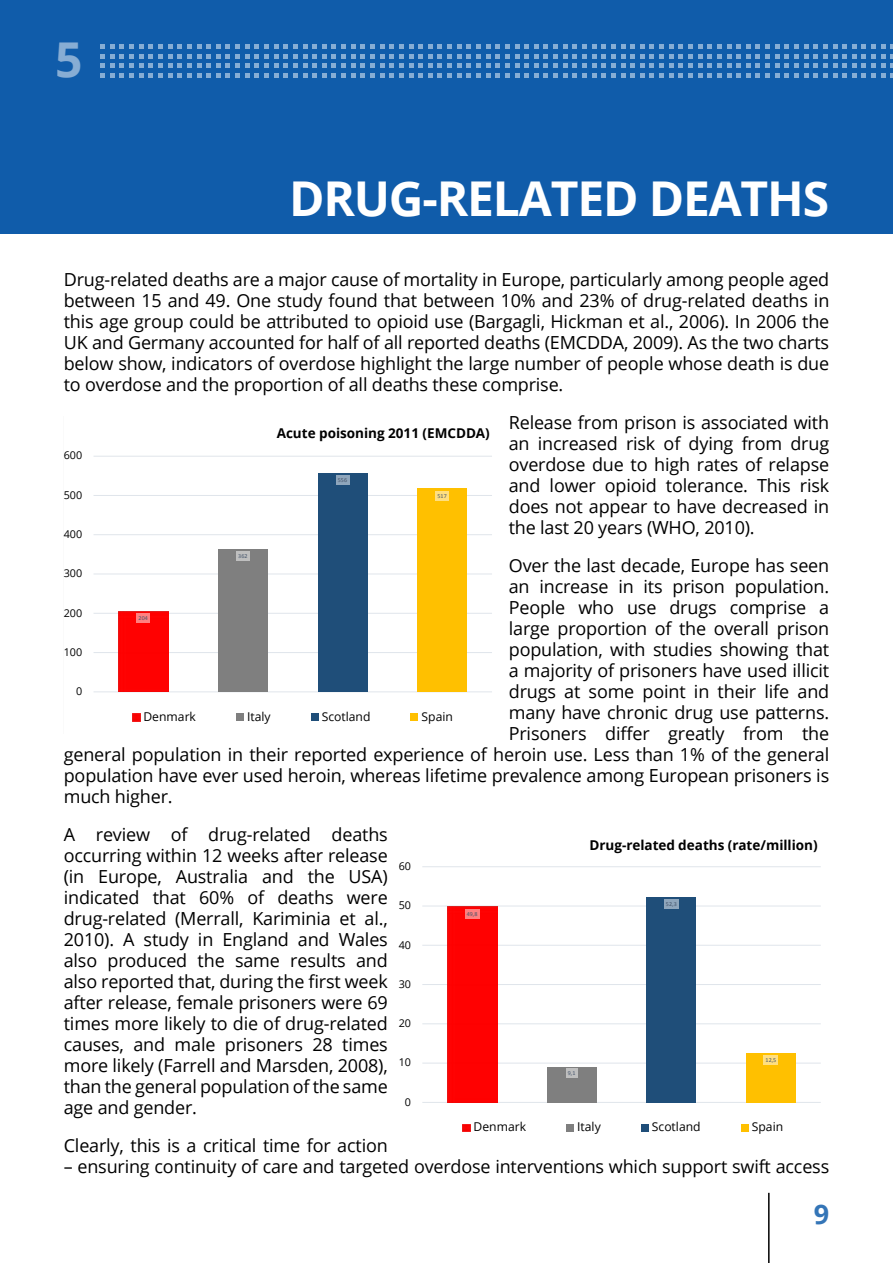
<style>
.page{position:relative;width:893px;height:1263px;background:#fff}
.page>*{position:absolute;margin:0;border:0;box-sizing:border-box;transform-origin:0 0}
.t1{font:700 48px "Open Sans";letter-spacing:-.025em;color:#fff}
.t2{font:700 48px "Open Sans";color:#87add4}
.t3{font:700 27px "Open Sans";color:#3475b7}
.t4{font:18px/21px "Open Sans";letter-spacing:-.01em;color:#000;text-align:justify}
.t5{font:700 13.5px "Open Sans";color:#000}
.t6{font:12.15px "Open Sans";color:#000}
.t7{font:10.8px "Open Sans";color:#000}
.t8{font:6.15px "Calibri";color:#44546a}
</style>
<div class="page">
<hr style="left:768px;top:1193px;width:2px;height:70px;background:#000">
<div style="left:0;top:0;width:893px;height:234px;background:#105caa"></div>
<svg style="left:100px;top:44px;width:793px;height:34px"></svg>
<img style="left:93px;top:456px;width:399px;height:266px">
<hr style="left:94px;top:692px;width:398px;height:1px;background:#e0e5eb">
<hr style="left:94px;top:652px;width:398px;height:1px;background:#e0e5eb">
<hr style="left:94px;top:613px;width:398px;height:1px;background:#e0e5eb">
<hr style="left:94px;top:574px;width:398px;height:1px;background:#e0e5eb">
<hr style="left:94px;top:534px;width:398px;height:1px;background:#e0e5eb">
<hr style="left:94px;top:495px;width:398px;height:1px;background:#e0e5eb">
<hr style="left:94px;top:456px;width:398px;height:1px;background:#e0e5eb">
<div style="left:118px;top:612px;width:50px;height:80px;background:#ff0101"></div>
<div style="left:218px;top:550px;width:50px;height:142px;background:#7f7f7f"></div>
<div style="left:318px;top:473px;width:49px;height:219px;background:#1f4e79"></div>
<div style="left:417px;top:489px;width:50px;height:203px;background:#ffc000"></div>
<div style="left:137px;top:614px;width:13px;height:9px;background:#ff8080"></div>
<div style="left:236px;top:552px;width:14px;height:9px;background:#bfbfbf"></div>
<div style="left:336px;top:475px;width:13px;height:10px;background:#8fa6bc"></div>
<div style="left:436px;top:491px;width:13px;height:9px;background:#ffdf80"></div>
<svg style="left:132px;top:714px;width:8px;height:7px"></svg>
<div style="left:236px;top:714px;width:8px;height:7px;background:#7f7f7f"></div>
<div style="left:311px;top:714px;width:7px;height:7px;background:#1f4e79"></div>
<div style="left:411px;top:714px;width:7px;height:7px;background:#ffc000"></div>
<img style="left:423px;top:905px;width:398px;height:227px">
<hr style="left:422px;top:1102px;width:399px;height:1px;background:#e0e5eb">
<hr style="left:422px;top:1063px;width:399px;height:1px;background:#e0e5eb">
<hr style="left:422px;top:1023px;width:399px;height:1px;background:#e0e5eb">
<hr style="left:422px;top:984px;width:399px;height:1px;background:#e0e5eb">
<hr style="left:422px;top:945px;width:399px;height:1px;background:#e0e5eb">
<hr style="left:422px;top:906px;width:399px;height:1px;background:#e0e5eb">
<hr style="left:422px;top:866px;width:399px;height:1px;background:#e0e5eb">
<div style="left:447px;top:907px;width:50px;height:195px;background:#ff0101"></div>
<div style="left:547px;top:1066px;width:50px;height:36px;background:#7f7f7f"></div>
<div style="left:646px;top:897px;width:50px;height:205px;background:#1f4e79"></div>
<div style="left:746px;top:1053px;width:50px;height:49px;background:#ffc000"></div>
<div style="left:465px;top:909px;width:14px;height:9px;background:#ff8080"></div>
<div style="left:566px;top:1068px;width:12px;height:10px;background:#bfbfbf"></div>
<div style="left:664px;top:899px;width:15px;height:9px;background:#8fa6bc"></div>
<div style="left:764px;top:1055px;width:14px;height:10px;background:#ffdf80"></div>
<svg style="left:463px;top:1124px;width:7px;height:8px"></svg>
<div style="left:566px;top:1124px;width:8px;height:8px;background:#7f7f7f"></div>
<div style="left:641px;top:1124px;width:7px;height:8px;background:#1f4e79"></div>
<div style="left:741px;top:1124px;width:7px;height:8px;background:#ffc000"></div>
<h1 class="t2" style="left:55px;top:26px;width:29px">5</h1>
<h1 class="t1" style="left:289px;top:165px;width:542px">DRUG-RELATED DEATHS</h1>
<p class="t4" style="left:64px;top:268px;width:767px">Drug-related deaths are a major cause of mortality in Europe, particularly among people aged between 15 and 49. One study found that between 10% and 23% of drug-related deaths in this age group could be attributed to opioid use (Bargagli, Hickman et al., 2006). In 2006 the UK and Germany accounted for half of all reported deaths (EMCDDA, 2009). As the two charts below show, indicators of overdose highlight the large number of people whose death is due to overdose and the proportion of all deaths these comprise.</p>
<p class="t4" style="left:509px;top:411px;width:322px">Release from prison is associated with an increased risk of dying from drug overdose due to high rates of relapse and lower opioid tolerance. This risk does not appear to have decreased in the last 20 years (WHO, 2010).</p>
<p class="t4" style="left:509px;top:554px;width:322px">Over the last decade, Europe has seen</p>
<p class="t4" style="left:509px;top:575px;width:322px">an increase in its prison population.</p>
<p class="t4" style="left:509px;top:596px;width:322px">People who use drugs comprise a</p>
<p class="t4" style="left:509px;top:617px;width:322px">large proportion of the overall prison</p>
<p class="t4" style="left:509px;top:638px;width:322px">population, with studies showing that</p>
<p class="t4" style="left:509px;top:659px;width:322px">a majority of prisoners have used illicit</p>
<p class="t4" style="left:509px;top:680px;width:322px">drugs at some point in their life and</p>
<p class="t4" style="left:509px;top:701px;width:322px">many have chronic drug use patterns.</p>
<p class="t4" style="left:509px;top:722px;width:322px">Prisoners differ greatly from the</p>
<p class="t4" style="left:64px;top:743px;width:767px">general population in their reported experience of heroin use. Less than 1% of the general</p>
<p class="t4" style="left:64px;top:764px;width:767px">population have ever used heroin, whereas lifetime prevalence among European prisoners is</p>
<p class="t4" style="left:64px;top:785px;width:110px">much higher.</p>
<p class="t4" style="left:64px;top:823px;width:326px">A review of drug-related deaths occurring within 12 weeks after release (in Europe, Australia and the USA) indicated that 60% of deaths were drug-related (Merrall, Kariminia et al., 2010). A study in England and Wales also produced the same results and also reported that, during the first week after release, female prisoners were 69 times more likely to die of drug-related causes, and male prisoners 28 times more likely (Farrell and Marsden, 2008), than the general population of the same age and gender.</p>
<p class="t4" style="left:64px;top:1134px;width:326px">Clearly, this is a critical time for action</p>
<p class="t4" style="left:64px;top:1155px;width:767px">– ensuring continuity of care and targeted overdose interventions which support swift access</p>
<p class="t5" style="left:277px;top:424px;width:215px">Acute poisoning 2011 (EMCDDA)</p>
<p class="t7" style="left:64px;top:448px;width:20px">600</p>
<p class="t8" style="left:338px;top:476px;width:11px">556</p>
<p class="t7" style="left:64px;top:487px;width:20px">500</p>
<p class="t8" style="left:438px;top:492px;width:11px">517</p>
<p class="t7" style="left:64px;top:527px;width:20px">400</p>
<p class="t8" style="left:238px;top:552px;width:11px">362</p>
<p class="t7" style="left:64px;top:566px;width:20px">300</p>
<p class="t7" style="left:64px;top:605px;width:20px">200</p>
<p class="t8" style="left:139px;top:614px;width:11px">204</p>
<p class="t7" style="left:64px;top:644px;width:20px">100</p>
<p class="t7" style="left:76px;top:684px;width:8px">0</p>
<p class="t6" style="left:143px;top:708px;width:54px">Denmark</p>
<p class="t6" style="left:247px;top:708px;width:25px">Italy</p>
<p class="t6" style="left:322px;top:708px;width:50px">Scotland</p>
<p class="t6" style="left:422px;top:708px;width:33px">Spain</p>
<p class="t5" style="left:589px;top:835px;width:230px">Drug-related deaths (rate/million)</p>
<p class="t7" style="left:399px;top:859px;width:14px">60</p>
<p class="t7" style="left:399px;top:898px;width:14px">50</p>
<p class="t8" style="left:666px;top:900px;width:12px">52,3</p>
<p class="t8" style="left:467px;top:910px;width:12px">49,8</p>
<p class="t7" style="left:399px;top:937px;width:14px">40</p>
<p class="t7" style="left:399px;top:976px;width:14px">30</p>
<p class="t7" style="left:399px;top:1016px;width:14px">20</p>
<p class="t8" style="left:766px;top:1056px;width:12px">12,5</p>
<p class="t7" style="left:399px;top:1055px;width:14px">10</p>
<p class="t8" style="left:568px;top:1069px;width:9px">9,1</p>
<p class="t7" style="left:405px;top:1094px;width:8px">0</p>
<p class="t6" style="left:474px;top:1119px;width:54px">Denmark</p>
<p class="t6" style="left:577px;top:1119px;width:25px">Italy</p>
<p class="t6" style="left:652px;top:1119px;width:50px">Scotland</p>
<p class="t6" style="left:752px;top:1119px;width:33px">Spain</p>
<h2 class="t3" style="left:814px;top:1195px;width:17px">9</h2>
</div>
